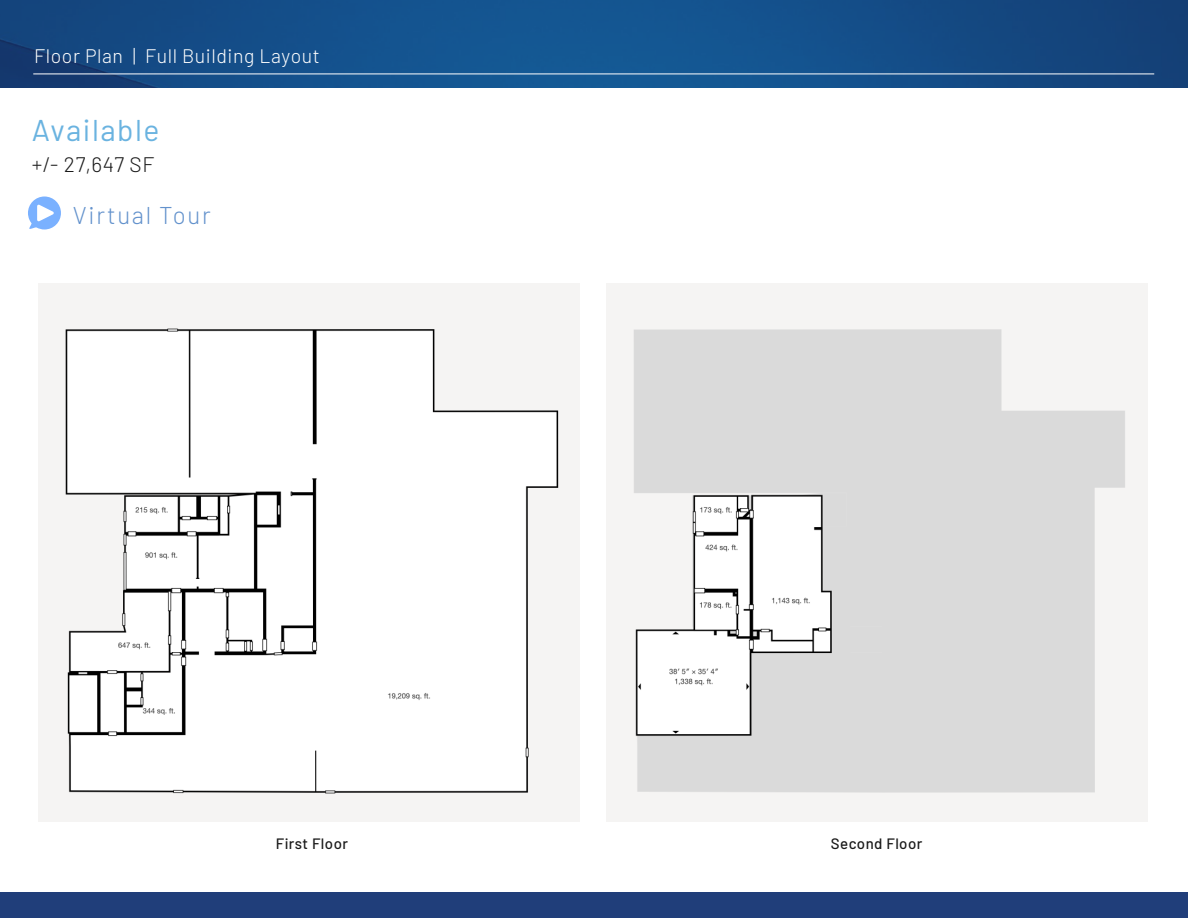
<style>
.page{position:relative;width:1188px;height:918px;background:#fff}
.page>*{position:absolute;margin:0;border:0;box-sizing:border-box;transform-origin:0 0}
.t1{font:30px "Barlow";letter-spacing:.05em;color:#6ab3e0}
.t2{font:300 24.3px "Barlow";letter-spacing:.07em;color:#6392cc}
.t3{font:300 21px "Barlow";letter-spacing:.03em;color:#1a1a1a}
.t4{font:300 19.5px "Barlow";letter-spacing:.03em;color:#fff}
.t5{font:500 15px "Barlow";letter-spacing:.03em;color:#1a1a1a}
</style>
<div class="page">
<img style="left:39px;top:283px;width:541px;height:538px">
<img style="left:606px;top:283px;width:541px;height:538px">
<svg style="left:28px;top:196px;width:33px;height:34px"></svg>
<div style="left:0;top:892px;width:1188px;height:26px;background:#203e7a"></div>
<svg style="left:0;top:0;width:1188px;height:88px;background:#154e88"></svg>
<hr style="left:33px;top:74px;width:1121px;height:1px;background:#fff">
<p class="t4" style="left:34px;top:42px;width:287px">Floor Plan | Full Building Layout</p>
<h1 class="t1" style="left:32px;top:108px;width:129px">Available</h1>
<p class="t3" style="left:32px;top:149px;width:124px">+/- 27,647 SF</p>
<p class="t2" style="left:73px;top:197px;width:139px">Virtual Tour</p>
<p class="t5" style="left:276px;top:833px;width:74px">First Floor</p>
<p class="t5" style="left:831px;top:833px;width:93px">Second Floor</p>
</div>
